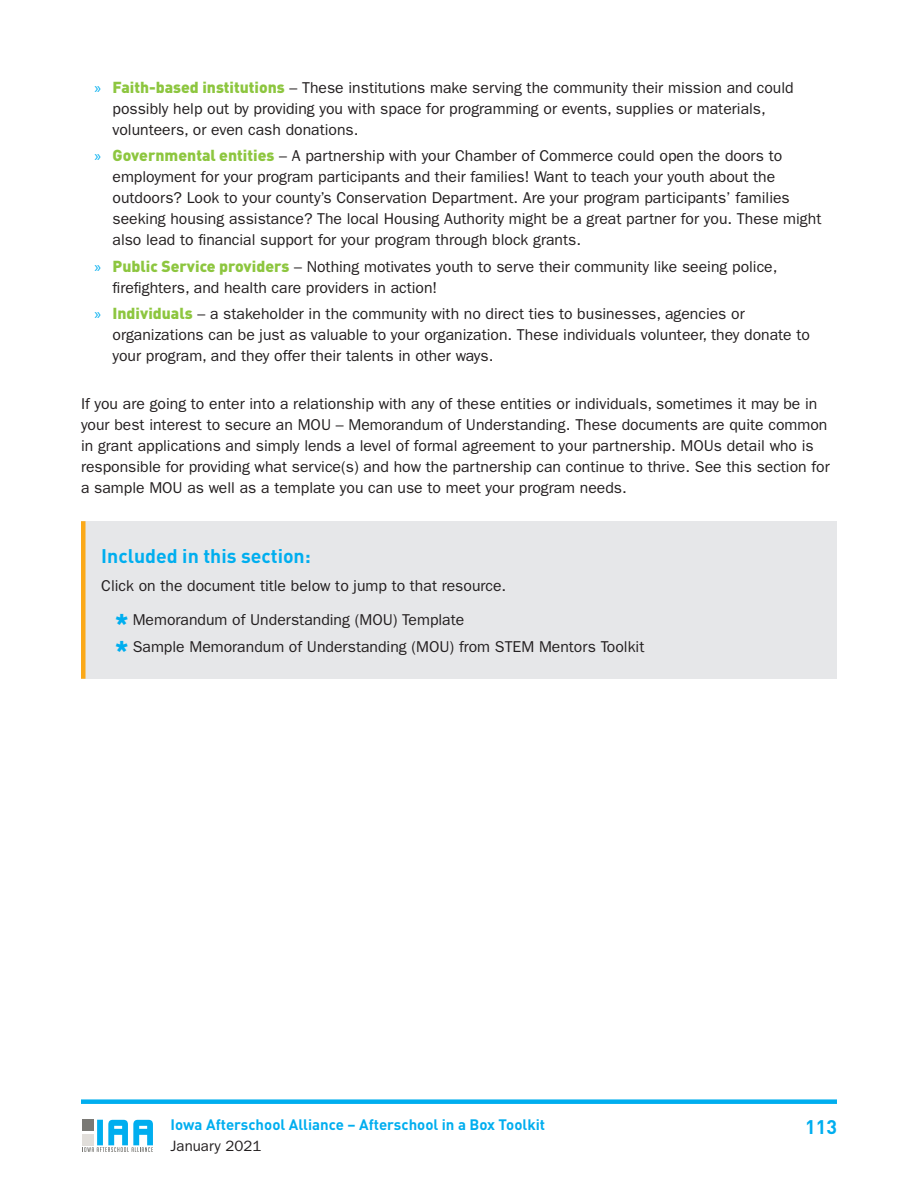
<style>
.page{position:relative;width:918px;height:1188px;background:#fff}
.page>*{position:absolute;margin:0;border:0;box-sizing:border-box;transform-origin:0 0}
.Heading_3{font:700 19.5px "DIN Pro";color:#00aeef}
.body{font:15.75px/21px "ITC Franklin Gothic Std";color:#231f20}
.t1{font:700 15px "DIN Pro";color:#00aeef}
.t2{font:15px "ITC Franklin Gothic Std";color:#231f20}
.s1{font-family:"Myriad Pro";color:#00aeef}
.s2{font-family:"DIN Pro";font-weight:900;color:#8dc63f}
</style>
<div class="page">
<svg style="left:82px;top:1119px;width:68px;height:1px"></svg>
<svg style="left:82px;top:1120px;width:71px;height:32px"></svg>
<div style="left:82px;top:1134px;width:12px;height:11px;background:#e1deda"></div>
<div style="left:82px;top:1120px;width:12px;height:11px;background:#7a7975"></div>
<div style="left:81px;top:1099px;width:756px;height:5px;background:#00aeef"></div>
<div style="left:81px;top:521px;width:756px;height:158px;background:#e6e7e9"></div>
<div style="left:81px;top:521px;width:5px;height:158px;background:#fba919"></div>
<p class="body" style="left:112px;top:77px;width:683px;text-indent:-18px"><span class="s1">»</span> <span class="s2">Faith-based institutions</span> – These institutions make serving the community their mission and could possibly help out by providing you with space for programming or events, supplies or materials, volunteers, or even cash donations.</p>
<p class="body" style="left:112px;top:146px;width:710px;text-indent:-18px"><span class="s1">»</span> <span class="s2">Governmental entities</span> – A partnership with your Chamber of Commerce could open the doors to employment for your program participants and their families! Want to teach your youth about the outdoors? Look to your county’s Conservation Department. Are your program participants’ families seeking housing assistance? The local Housing Authority might be a great partner for you. These might also lead to financial support for your program through block grants.</p>
<p class="body" style="left:112px;top:256px;width:667px;text-indent:-18px"><span class="s1">»</span> <span class="s2">Public Service providers</span> – Nothing motivates youth to serve their community like seeing police, firefighters, and health care providers in action!</p>
<p class="body" style="left:112px;top:304px;width:699px;text-indent:-18px"><span class="s1">»</span> <span class="s2">Individuals</span> – a stakeholder in the community with no direct ties to businesses, agencies or organizations can be just as valuable to your organization. These individuals volunteer, they donate to your program, and they offer their talents in other ways.</p>
<p class="body" style="left:81px;top:393px;width:750px">If you are going to enter into a relationship with any of these entities or individuals, sometimes it may be in your best interest to secure an MOU – Memorandum of Understanding. These documents are quite common in grant applications and simply lends a level of formal agreement to your partnership. MOUs detail who is responsible for providing what service(s) and how the partnership can continue to thrive. See this section for a sample MOU as well as a template you can use to meet your program needs.</p>
<p class="Heading_3" style="left:101px;top:543px;width:211px">Included in this section:</p>
<p class="body" style="left:101px;top:575px;width:407px">Click on the document title below to jump to that resource.</p>
<p class="body" style="left:133px;top:610px;width:333px">Memorandum of Understanding (MOU) Template</p>
<p class="body" style="left:133px;top:636px;width:513px">Sample Memorandum of Understanding (MOU) from STEM Mentors Toolkit</p>
<p class="t1" style="left:171px;top:1115px;width:376px">Iowa Afterschool Alliance – Afterschool in a Box Toolkit</p>
<p class="t2" style="left:171px;top:1138px;width:92px">January 2021</p>
<p class="Heading_3" style="left:805px;top:1113px;width:33px">113</p>
</div>
